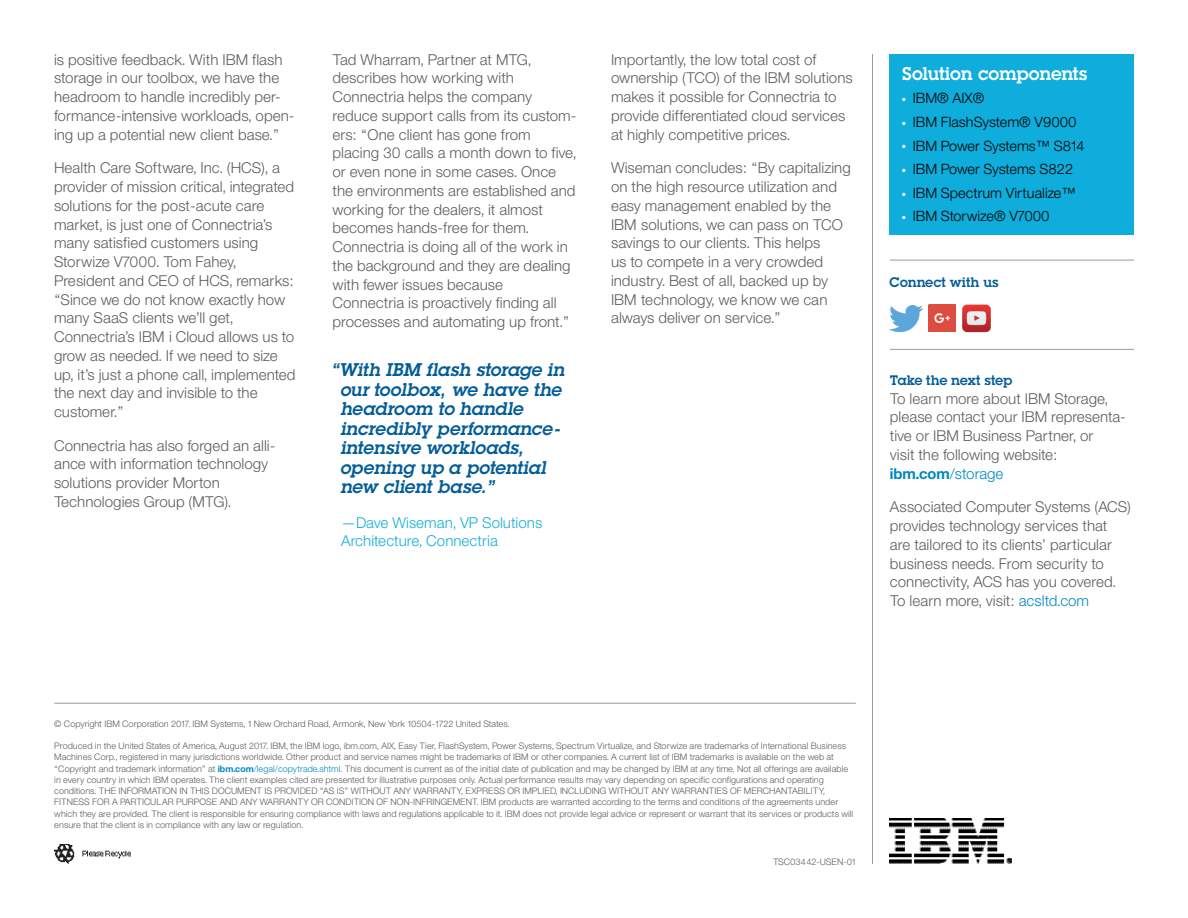
<style>
.page{position:relative;width:1188px;height:918px;background:#fff}
.page>*{position:absolute;margin:0;border:0;box-sizing:border-box;transform-origin:0 0}
.t1{font:18px/19.5px "Lubalin Demi Italicfor IBM";color:#045d99}
.SolComponentHeader1{font:18px "Lubalin Demifor IBM";color:#fff}
.TextStyle1{font:15px/18.8px "Helv Neue Lightfor IBM";color:#5f5b5c}
.QuoteAttr{font:15px/18px "Helv Neue Lightfor IBM";color:#15adda}
.t2{font:14.25px "Helv Neue Lightfor IBM";color:#000}
.TextHead6{font:13.5px "Lubalin Demifor IBM";letter-spacing:-.005em;color:#045d99}
.FMI{font:13.5px "Lubalin Demifor IBM";color:#045d99}
.legalsandfootnotes{font:9px/11.2px "Helv Neue Lightfor IBM";color:#5f5b5c}
.PubNo{font:9px "Helv Neue Lightfor IBM";color:#5f5b5c}
.s1{font-family:"Helv Neue Boldfor IBM";color:#0088c0}
.s2{color:#0088c0}
</style>
<div class="page">
<hr style="left:872px;top:54px;width:1px;height:810px;background:#9d9b9d">
<hr style="left:54px;top:703px;width:802px;height:1px;background:#9d9b9d">
<img style="left:54px;top:845px;width:76px;height:19px">
<img style="left:890px;top:819px;width:121px;height:45px">
<div style="left:890px;top:54px;width:244px;height:180px;background:#0eaddb"></div>
<img style="left:890px;top:305px;width:32px;height:27px">
<img style="left:929px;top:305px;width:26px;height:27px">
<img style="left:962px;top:304px;width:28px;height:28px">
<hr style="left:890px;top:349px;width:244px;height:1px;background:#9d9b9d">
<hr style="left:890px;top:260px;width:244px;height:1px;background:#9d9b9d">
<p class="TextStyle1" style="left:54px;top:50px;width:242px">is positive feedback. With IBM flash storage in our toolbox, we have the headroom to handle incredibly per&shy;formance-intensive workloads, open&shy;ing up a potential new client base.”</p>
<p class="TextStyle1" style="left:54px;top:158px;width:243px">Health Care Software, Inc. (HCS), a provider of mission critical, integrated solutions for the post-acute care market, is just one of Connectria’s many satisfied customers using<br>Storwize V7000. Tom Fahey,<br>President and CEO of HCS, remarks: “Since we do not know exactly how many SaaS clients we’ll get,<br>Connectria’s IBM i Cloud allows us to grow as needed. If we need to size up, it’s just a phone call, implemented the next day and invisible to the customer.”</p>
<p class="TextStyle1" style="left:54px;top:436px;width:223px">Connectria has also forged an alli&shy;ance with information technology solutions provider Morton<br>Technologies Group (MTG).</p>
<p class="TextStyle1" style="left:333px;top:50px;width:246px">Tad Wharram, Partner at MTG, describes how working with<br>Connectria helps the company reduce support calls from its custom&shy;ers: “One client has gone from placing 30 calls a month down to five, or even none in some cases. Once the environments are established and working for the dealers, it almost becomes hands-free for them.<br>Connectria is doing all of the work in the background and they are dealing with fewer issues because<br>Connectria is proactively finding all processes and automating up front.”</p>
<p class="TextStyle1" style="left:611px;top:50px;width:243px">Importantly, the low total cost of ownership (TCO) of the IBM solutions makes it possible for Connectria to provide differentiated cloud services at highly competitive prices.</p>
<p class="TextStyle1" style="left:611px;top:158px;width:241px">Wiseman concludes: “By capitalizing on the high resource utilization and easy management enabled by the<br>IBM solutions, we can pass on TCO savings to our clients. This helps<br>us to compete in a very crowded industry. Best of all, backed up by<br>IBM technology, we know we can always deliver on service.”</p>
<p class="t1" style="left:341px;top:360px;width:226px;text-indent:-9px">“With IBM flash storage in our toolbox, we have the headroom to handle incredibly performance&shy;intensive workloads, opening up a potential new client base.”</p>
<p class="QuoteAttr" style="left:341px;top:514px;width:203px">—Dave Wiseman, VP Solutions<br>Architecture, Connectria</p>
<p class="SolComponentHeader1" style="left:902px;top:61px;width:187px">Solution components</p>
<p class="t2" style="left:902px;top:90px;width:84px"><sup>●</sup> IBM® AIX®</p>
<p class="t2" style="left:902px;top:113px;width:176px"><sup>●</sup> IBM FlashSystem® V9000</p>
<p class="t2" style="left:902px;top:137px;width:184px"><sup>●</sup> IBM Power Systems™ S814</p>
<p class="t2" style="left:902px;top:160px;width:172px"><sup>●</sup> IBM Power Systems S822</p>
<p class="t2" style="left:902px;top:184px;width:175px"><sup>●</sup> IBM Spectrum Virtualize™</p>
<p class="t2" style="left:902px;top:208px;width:149px"><sup>●</sup> IBM Storwize® V7000</p>
<p class="FMI" style="left:890px;top:273px;width:110px">Connect with us</p>
<p class="TextHead6" style="left:890px;top:371px;width:124px">Take the next step</p>
<p class="TextStyle1" style="left:890px;top:389px;width:238px">To learn more about IBM Storage, please contact your IBM representa&shy;tive or IBM Business Partner, or<br>visit the following website: <span class="s1">ibm.com</span><span class="s2">/storage</span></p>
<p class="TextStyle1" style="left:890px;top:497px;width:243px">Associated Computer Systems (ACS) provides technology services that are tailored to its clients’ particular business needs. From security to connectivity, ACS has you covered.<br>To learn more, visit: <span class="s2">acsltd.com</span></p>
<p class="legalsandfootnotes" style="left:54px;top:718px;width:457px">© Copyright IBM Corporation 2017. IBM Systems, 1 New Orchard Road, Armonk, New York 10504-1722 United States.</p>
<p class="legalsandfootnotes" style="left:54px;top:740px;width:800px">Produced in the United States of America, August 2017. IBM, the IBM logo, ibm.com, AIX, Easy Tier, FlashSystem, Power Systems, Spectrum Virtualize, and Storwize are trademarks of International Business Machines Corp., registered in many jurisdictions worldwide. Other product and service names might be trademarks of IBM or other companies. A current list of IBM trademarks is available on the web at “Copyright and trademark information” at <span class="s1">ibm.com</span><span class="s2">/legal/copytrade.shtml</span>. This document is current as of the initial date of publication and may be changed by IBM at any time. Not all offerings are available in every country in which IBM operates. The client examples cited are presented for illustrative purposes only. Actual performance results may vary depending on specific configurations and operating conditions. THE INFORMATION IN THIS DOCUMENT IS PROVIDED “AS IS” WITHOUT ANY WARRANTY, EXPRESS OR IMPLIED, INCLUDING WITHOUT ANY WARRANTIES OF MERCHANTABILITY, FITNESS FOR A PARTICULAR PURPOSE AND ANY WARRANTY OR CONDITION OF NON-INFRINGEMENT. IBM products are warranted according to the terms and conditions of the agreements under which they are provided. The client is responsible for ensuring compliance with laws and regulations applicable to it. IBM does not provide legal advice or represent or warrant that its services or products will ensure that the client is in compliance with any law or regulation.</p>
<p class="PubNo" style="left:773px;top:856px;width:84px">TSC03442-USEN-01</p>
</div>
